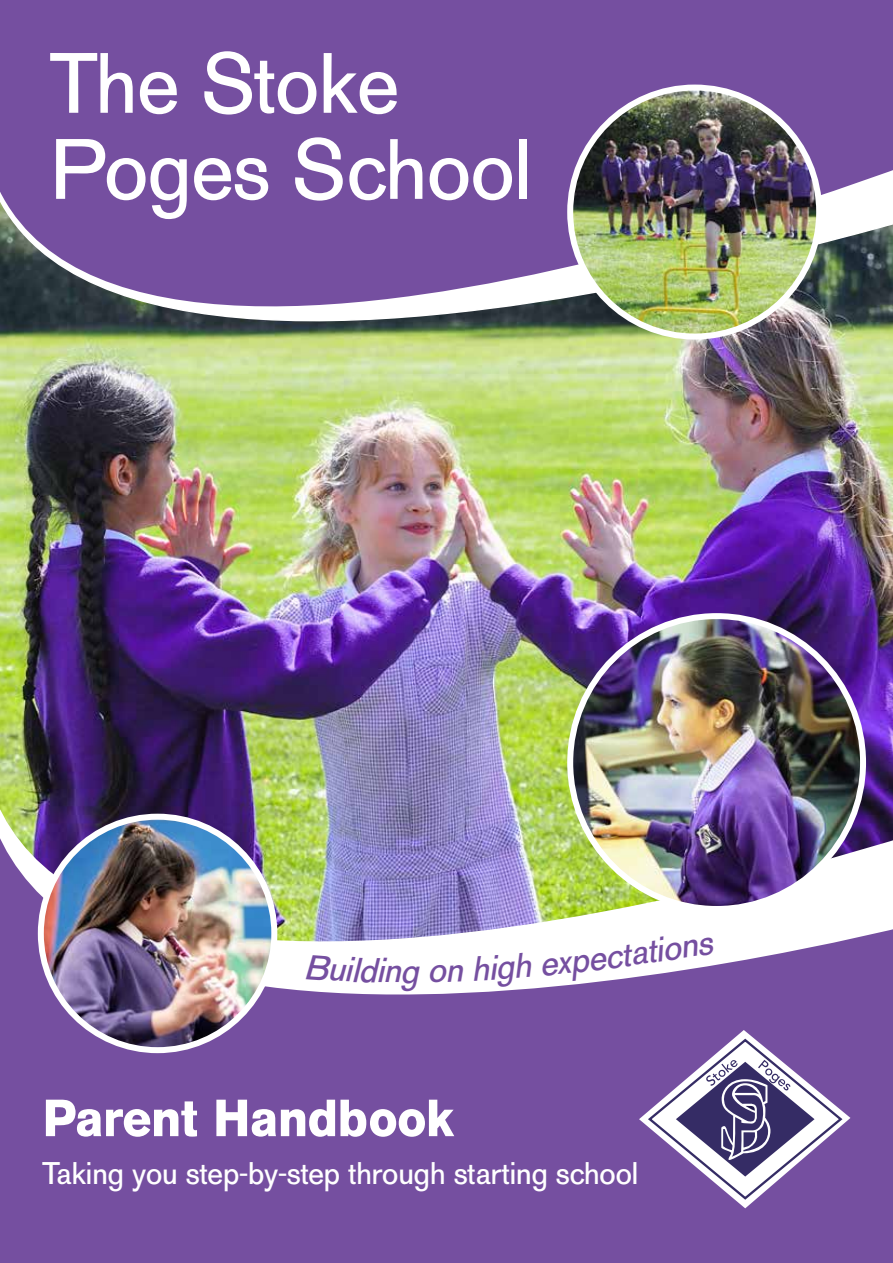
<style>
.page{position:relative;width:893px;height:1263px;background:#fff}
.page>*{position:absolute;margin:0;border:0;box-sizing:border-box;transform-origin:0 0}
.t1{font:84.6px/86.1px "AG Old Face";color:#fff}
.t2{font:700 51.75px "AG Old Face";color:#fff}
.t3{font:italic 34.65px "AG Old Face";color:#754fa0}
.t4{font:31.05px "AG Old Face";color:#fff}
</style>
<div class="page">
<img style="left:0;top:553px;width:893px;height:156px">
<img style="left:0;top:539px;width:893px;height:14px">
<img style="left:0;top:709px;width:893px;height:27px">
<img style="left:0;top:0;width:893px;height:539px">
<svg style="left:0;top:736px;width:893px;height:527px;background:#866ea3"></svg>
<img style="left:41px;top:817px;width:233px;height:233px;border-radius:117px">
<div style="left:38px;top:814px;width:239px;height:239px;border:6px solid #fff;border-radius:50%"></div>
<img style="left:570px;top:616px;width:293px;height:293px;border-radius:146px">
<img style="left:570px;top:88px;width:249px;height:249px;border-radius:124px">
<div style="left:567px;top:85px;width:255px;height:255px;border:6px solid #fff;border-radius:50%"></div>
<svg style="left:639px;top:1030px;width:211px;height:178px"></svg>
<svg style="left:306px;top:955px;width:81px;height:28px"></svg>
<svg style="left:400px;top:966px;width:20px;height:25px"></svg>
<svg style="left:429px;top:964px;width:35px;height:19px"></svg>
<svg style="left:474px;top:950px;width:150px;height:37px"></svg>
<svg style="left:665px;top:936px;width:49px;height:25px"></svg>
<h1 class="t1" style="left:50px;top:42px;width:483px">The Stoke<br>Poges School</h1>
<p class="t3" style="left:383px;top:950px;width:28px">n</p>
<p class="t3" style="left:618px;top:935px;width:43px;rotate:-8deg">tati</p>
<h2 class="t2" style="left:43px;top:1087px;width:413px">Parent Handbook</h2>
<p class="t4" style="left:43px;top:1155px;width:597px">Taking you step-by-step through starting school</p>
</div>
